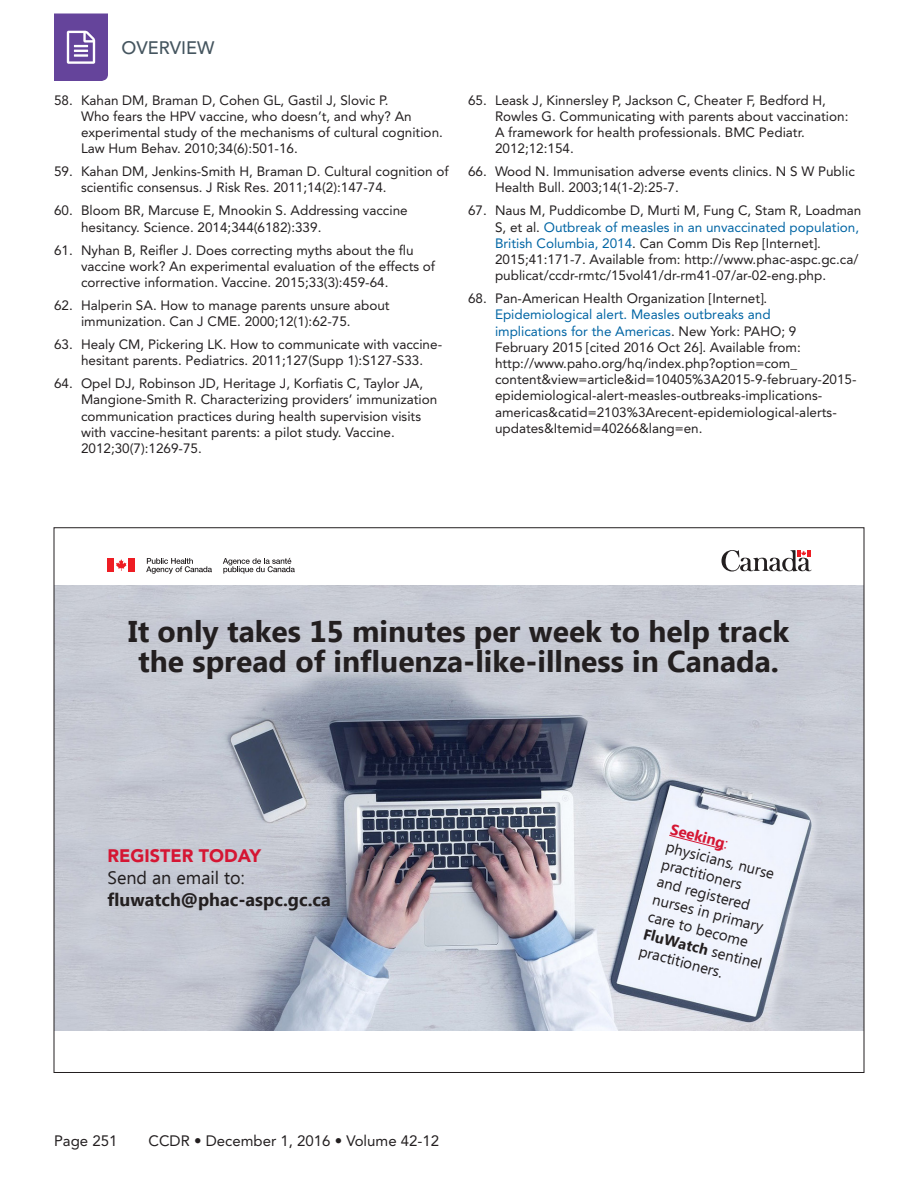
<style>
.page{position:relative;width:918px;height:1188px;background:#fff}
.page>*{position:absolute;margin:0;border:0;box-sizing:border-box;transform-origin:0 0}
.t1{font:700 30px/30px "Ebrima";color:#231f20;text-align:center}
.t2{font:700 18px/21.6px "Ebrima";color:#231f20}
.t3{font:900 18px "Avenir LT Std";color:#d51633}
.t4{font:500 18px "Avenir LT Std";color:#45555f}
.t5{font:15px/18px "Ebrima";color:#231f20}
.t6{font:15px "Avenir LT Std";color:#231f20}
.t7{font:13.5px/16.2px "Avenir LT Std";color:#231f20}
.s1{color:#0065a4}
.s2{font-weight:400}
.s3{font-weight:700;color:#d51633}
.s4{color:#d51633}
.s5{font-weight:700}
</style>
<div class="page">
<svg style="left:54px;top:14px;width:54px;height:67px;background:#7658a6"></svg>
<img style="left:56px;top:585px;width:806px;height:446px">
<svg style="left:721px;top:550px;width:90px;height:21px"></svg>
<div style="left:107px;top:558px;width:7px;height:14px;background:#ee1d23"></div>
<svg style="left:116px;top:559px;width:11px;height:12px"></svg>
<div style="left:128px;top:558px;width:7px;height:14px;background:#ee1d23"></div>
<svg style="left:146px;top:558px;width:66px;height:16px"></svg>
<svg style="left:223px;top:558px;width:72px;height:16px"></svg>
<svg style="left:668px;top:834px;width:56px;height:16px"></svg>
<h2 class="t4" style="left:122px;top:37px;width:94px">OVERVIEW</h2>
<p class="t7" style="left:81px;top:92px;width:363px;text-indent:-27px">58. Kahan DM, Braman D, Cohen GL, Gastil J, Slovic P.<br>Who fears the HPV vaccine, who doesn’t, and why? An experimental study of the mechanisms of cultural cognition.<br>Law Hum Behav. 2010;34(6):501-16.</p>
<p class="t7" style="left:81px;top:164px;width:369px;text-indent:-27px">59. Kahan DM, Jenkins-Smith H, Braman D. Cultural cognition of scientific consensus. J Risk Res. 2011;14(2):147-74.</p>
<p class="t7" style="left:81px;top:203px;width:328px;text-indent:-27px">60. Bloom BR, Marcuse E, Mnookin S. Addressing vaccine hesitancy. Science. 2014;344(6182):339.</p>
<p class="t7" style="left:81px;top:242px;width:356px;text-indent:-27px">61. Nyhan B, Reifler J. Does correcting myths about the flu vaccine work? An experimental evaluation of the effects of corrective information. Vaccine. 2015;33(3):459-64.</p>
<p class="t7" style="left:81px;top:297px;width:310px;text-indent:-27px">62. Halperin SA. How to manage parents unsure about immunization. Can J CME. 2000;12(1):62-75.</p>
<p class="t7" style="left:54px;top:336px;width:390px;text-align:center">63. Healy CM, Pickering LK. How to communicate with vaccine&shy;hesitant parents. Pediatrics. 2011;127(Supp 1):S127-S33.</p>
<p class="t7" style="left:81px;top:376px;width:358px;text-indent:-27px">64. Opel DJ, Robinson JD, Heritage J, Korfiatis C, Taylor JA, Mangione-Smith R. Characterizing providers’ immunization communication practices during health supervision visits with vaccine-hesitant parents: a pilot study. Vaccine.<br>2012;30(7):1269-75.</p>
<p class="t7" style="left:495px;top:92px;width:355px;text-indent:-27px">65. Leask J, Kinnersley P, Jackson C, Cheater F, Bedford H, Rowles G. Communicating with parents about vaccination:<br>A framework for health professionals. BMC Pediatr.<br>2012;12:154.</p>
<p class="t7" style="left:495px;top:164px;width:361px;text-indent:-27px">66. Wood N. Immunisation adverse events clinics. N S W Public<br>Health Bull. 2003;14(1-2):25-7.</p>
<p class="t7" style="left:495px;top:203px;width:368px;text-indent:-27px">67. Naus M, Puddicombe D, Murti M, Fung C, Stam R, Loadman S, et al. <span class="s1">Outbreak of measles in an unvaccinated population, British Columbia, 2014</span>. Can Comm Dis Rep [Internet].<br>2015;41:171-7. Available from: http://www.phac-aspc.gc.ca/ publicat/ccdr-rmtc/15vol41/dr-rm41-07/ar-02-eng.php.</p>
<p class="t7" style="left:495px;top:290px;width:363px;text-indent:-27px">68. Pan-American Health Organization [Internet].<br><span class="s1">Epidemiological alert. Measles outbreaks and<br>implications for the Americas</span>. New York: PAHO; 9<br>February 2015 [cited 2016 Oct 26]. Available from: http://www.paho.org/hq/index.php?option=com_ content&amp;view=article&amp;id=10405%3A2015-9-february-2015- epidemiological-alert-measles-outbreaks-implications&shy;americas&amp;catid=2103%3Arecent-epidemiological-alerts&shy;updates&amp;Itemid=40266&amp;lang=en.</p>
<p class="t1" style="left:128px;top:618px;width:662px">It only takes 15 minutes per week to help track the spread of influenza-like-illness in Canada.</p>
<p class="t3" style="left:107px;top:845px;width:155px">REGISTER TODAY</p>
<p class="t2" style="left:107px;top:868px;width:225px"><span class="s2">Send an email to: </span>fluwatch@phac-aspc.gc.ca</p>
<p class="t6" style="left:54px;top:1133px;width:65px">Page 251</p>
<p class="t6" style="left:148px;top:1133px;width:292px">CCDR • December 1, 2016 • Volume 42-12</p>
<p class="t5" style="left:672px;top:821px;width:123px;rotate:14deg"><span class="s3">Seeking</span><span class="s4">: </span>physicians, nurse practitioners<br>and registered nurses in primary care to become<br><span class="s5">FluWatch</span> sentinel practitioners.</p>
</div>
